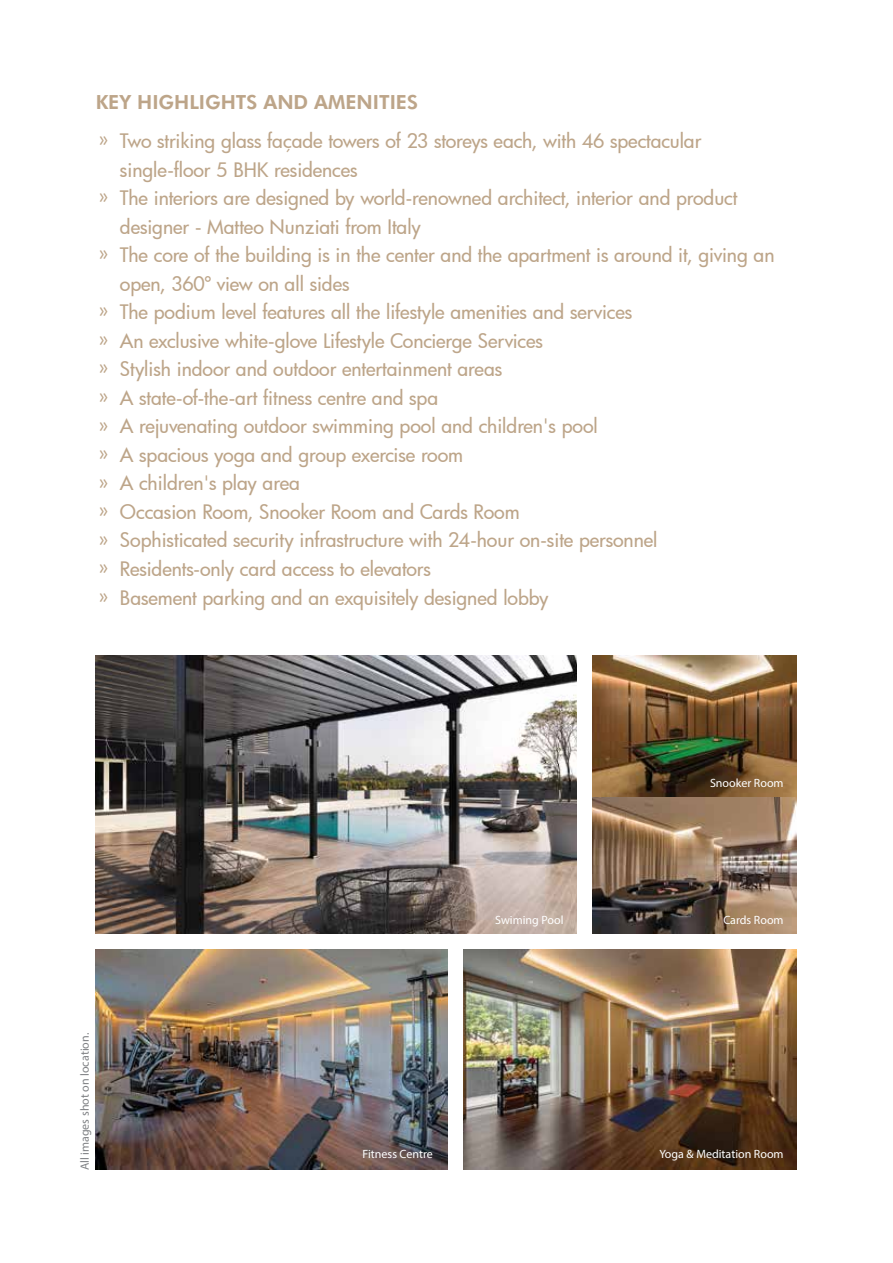
<style>
.page{position:relative;width:893px;height:1263px;background:#fff}
.page>*{position:absolute;margin:0;border:0;box-sizing:border-box;transform-origin:0 0}
.t1{font:500 19.5px/28.5px "Futura";letter-spacing:-.005em;color:#bda589}
.t2{font:800 19.5px "Futura BT";color:#bda589}
.t3{font:12px "Myriad Pro";color:#fff}
.t4{font:12px "Myriad Pro";color:#808285}
</style>
<div class="page">
<img style="left:95px;top:949px;width:701px;height:221px">
<img style="left:592px;top:655px;width:204px;height:279px">
<img style="left:95px;top:655px;width:482px;height:279px">
<div style="left:448px;top:939px;width:15px;height:232px;background:#fff"></div>
<p class="t2" style="left:96px;top:90px;width:324px">KEY HIGHLIGHTS AND AMENITIES</p>
<p class="t1" style="left:98px;top:124px;width:12px">»</p>
<p class="t1" style="left:98px;top:181px;width:12px">»</p>
<p class="t1" style="left:98px;top:238px;width:12px">»</p>
<p class="t1" style="left:98px;top:295px;width:12px;text-align:justify">» » » » » » » » » » »</p>
<p class="t1" style="left:120px;top:126px;width:656px">Two striking glass façade towers of 23 storeys each, with 46 spectacular single-floor 5 BHK residences<br>The interiors are designed by world-renowned architect, interior and product designer - Matteo Nunziati from Italy<br>The core of the building is in the center and the apartment is around it, giving an open, 360º view on all sides<br>The podium level features all the lifestyle amenities and services<br>An exclusive white-glove Lifestyle Concierge Services<br>Stylish indoor and outdoor entertainment areas<br>A state-of-the-art fitness centre and spa<br>A rejuvenating outdoor swimming pool and children's pool<br>A spacious yoga and group exercise room<br>A children's play area<br>Occasion Room, Snooker Room and Cards Room<br>Sophisticated security infrastructure with 24-hour on-site personnel Residents-only card access to elevators<br>Basement parking and an exquisitely designed lobby</p>
<p class="t4" style="left:77px;top:1170px;width:139px;rotate:-90deg">All images shot on location.</p>
<p class="t3" style="left:710px;top:775px;width:75px">Snooker Room</p>
<p class="t3" style="left:495px;top:912px;width:70px">Swiming Pool</p>
<p class="t3" style="left:723px;top:912px;width:62px">Cards Room</p>
<p class="t3" style="left:363px;top:1146px;width:72px">Fitness Centre</p>
<p class="t3" style="left:659px;top:1146px;width:126px">Yoga &amp; Meditation Room</p>
</div>
